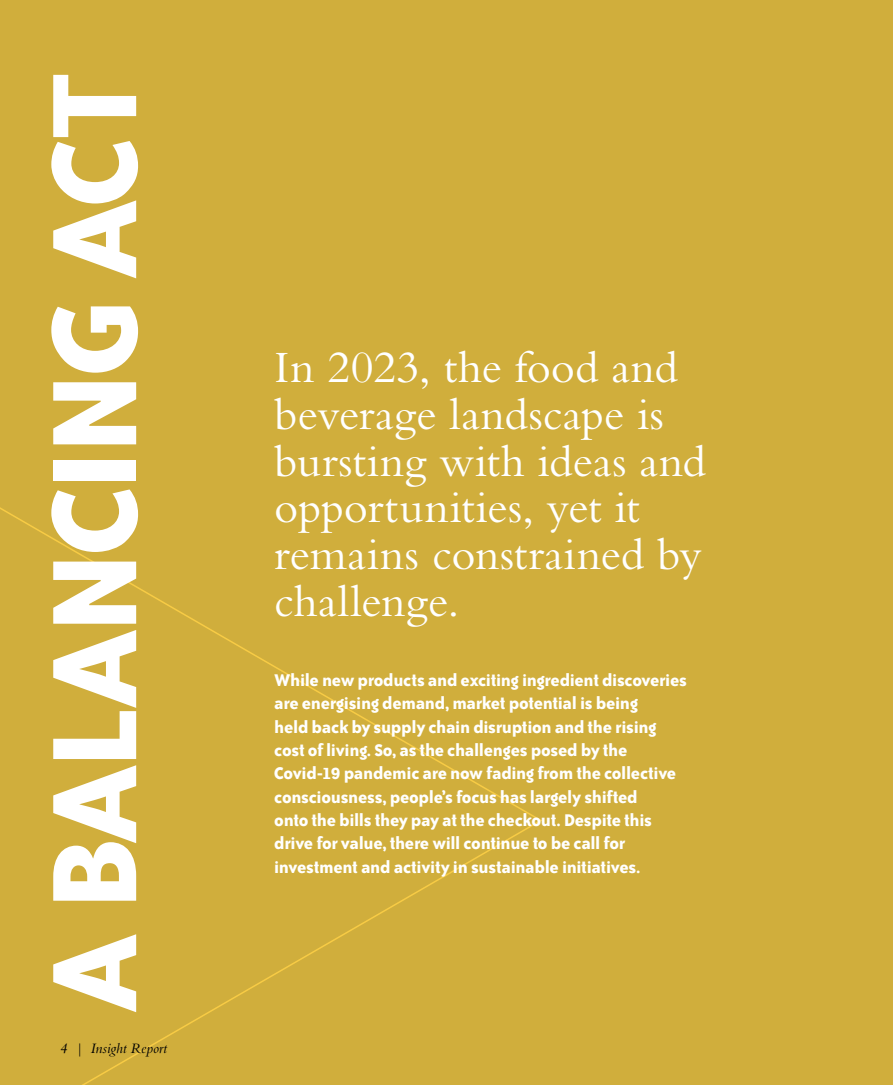
<style>
.page{position:relative;width:893px;height:1085px;background:#fff}
.page>*{position:absolute;margin:0;border:0;box-sizing:border-box;transform-origin:0 0}
.t1{font:700 138px "Bailey Sans ITC Std";letter-spacing:-.035em;color:#fff}
.t2{font:46.65px/46.7px "Bembo Std";letter-spacing:.005em;color:#fff}
.t3{font:700 19.5px/23.4px "Bailey Sans ITC Std";letter-spacing:-.015em;color:#fff}
.t4{font:italic 15px "Bembo Std";color:#000}
</style>
<div class="page">
<div style="left:0;top:0;width:893px;height:1084px;background:#d0ae3c"></div>
<svg style="left:0;top:507px;width:542px;height:577px"></svg>
<h1 class="t1" style="left:20px;top:1012px;width:943px;rotate:-90deg">A BALANCING ACT</h1>
<p class="t4" style="left:60px;top:1039px;width:109px">4 | Insight Report</p>
<h2 class="t2" style="left:274px;top:343px;width:433px">In 2023, the food and beverage landscape is bursting with ideas and opportunities, yet it remains constrained by challenge.</h2>
<p class="t3" style="left:274px;top:668px;width:414px">While new products and exciting ingredient discoveries are energising demand, market potential is being<br>held back by supply chain disruption and the rising cost of living. So, as the challenges posed by the Covid-19 pandemic are now fading from the collective consciousness, people’s focus has largely shifted<br>onto the bills they pay at the checkout. Despite this drive for value, there will continue to be call for investment and activity in sustainable initiatives.</p>
</div>
